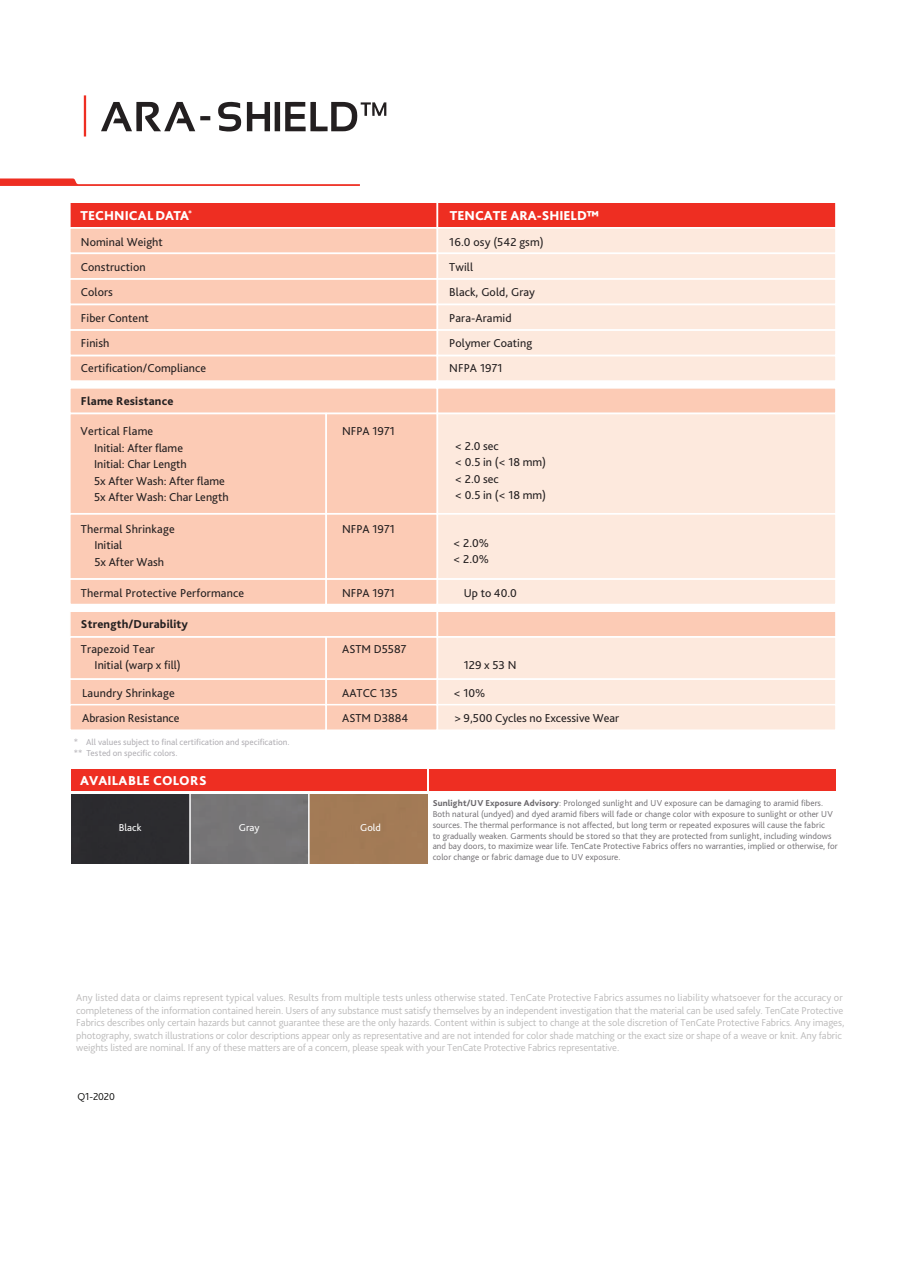
<style>
.page{position:relative;width:915px;height:1285px;background:#fff}
.page>*{position:absolute;margin:0;border:0;box-sizing:border-box;transform-origin:0 0}
.t1{font:800 13.5px "Bliss Pro";color:#fff}
.t2{font:12px/16.5px "Bliss Pro";letter-spacing:.005em;color:#231f20}
.t3{font:800 12px "Bliss Pro";letter-spacing:.015em;color:#231f20}
.t4{font:300 10.5px/12.6px "Bliss Pro";letter-spacing:-.005em;color:#bbbaba}
.t5{font:10.5px "Bliss Pro";color:#fff}
.t6{font:300 10.5px "Bliss Pro";color:#050504}
.t7{font:300 9px/10.8px "Bliss Pro";letter-spacing:.01em;color:#6c696d}
.t8{font:9px/10.8px "Bliss Pro";color:#b2b0b5}
.s1{font-weight:800}
</style>
<div class="page">
<div style="left:71px;top:769px;width:356px;height:21px;background:#ee2e22"></div>
<div style="left:429px;top:769px;width:406px;height:21px;background:#ee2e22"></div>
<svg style="left:84px;top:95px;width:2px;height:41px"></svg>
<svg style="left:247px;top:102px;width:139px;height:29px"></svg>
<svg style="left:218px;top:102px;width:23px;height:29px"></svg>
<svg style="left:101px;top:102px;width:109px;height:29px"></svg>
<div style="left:437px;top:202px;width:398px;height:26px;background:#ee2e22"></div>
<div style="left:70px;top:202px;width:367px;height:26px;background:#ee2e22"></div>
<div style="left:70px;top:413px;width:256px;height:100px;background:#fccbb5"></div>
<div style="left:70px;top:388px;width:367px;height:25px;background:#fccbb5"></div>
<div style="left:326px;top:413px;width:111px;height:100px;background:#fccbb5"></div>
<div style="left:437px;top:228px;width:398px;height:25px;background:#fde9dd"></div>
<div style="left:70px;top:228px;width:367px;height:25px;background:#fccbb5"></div>
<div style="left:437px;top:253px;width:398px;height:26px;background:#fde9dd"></div>
<div style="left:70px;top:253px;width:367px;height:26px;background:#fccbb5"></div>
<div style="left:437px;top:279px;width:398px;height:25px;background:#fde9dd"></div>
<div style="left:70px;top:279px;width:367px;height:25px;background:#fccbb5"></div>
<div style="left:437px;top:304px;width:398px;height:26px;background:#fde9dd"></div>
<div style="left:70px;top:304px;width:367px;height:26px;background:#fccbb5"></div>
<div style="left:437px;top:330px;width:398px;height:25px;background:#fde9dd"></div>
<div style="left:70px;top:330px;width:367px;height:25px;background:#fccbb5"></div>
<div style="left:437px;top:355px;width:398px;height:26px;background:#fde9dd"></div>
<div style="left:70px;top:355px;width:367px;height:26px;background:#fccbb5"></div>
<div style="left:437px;top:388px;width:398px;height:25px;background:#fccbb5"></div>
<div style="left:437px;top:413px;width:398px;height:100px;background:#fde9dd"></div>
<div style="left:70px;top:513px;width:256px;height:66px;background:#fccbb5"></div>
<div style="left:326px;top:513px;width:111px;height:66px;background:#fccbb5"></div>
<div style="left:437px;top:513px;width:398px;height:66px;background:#fde9dd"></div>
<div style="left:70px;top:579px;width:256px;height:25px;background:#fccbb5"></div>
<div style="left:326px;top:579px;width:111px;height:25px;background:#fccbb5"></div>
<div style="left:437px;top:579px;width:398px;height:25px;background:#fde9dd"></div>
<div style="left:70px;top:679px;width:256px;height:25px;background:#fccbb5"></div>
<div style="left:326px;top:679px;width:111px;height:25px;background:#fccbb5"></div>
<div style="left:437px;top:679px;width:398px;height:25px;background:#fde9dd"></div>
<div style="left:70px;top:636px;width:256px;height:43px;background:#fccbb5"></div>
<div style="left:326px;top:636px;width:111px;height:43px;background:#fccbb5"></div>
<div style="left:437px;top:636px;width:398px;height:43px;background:#fde9dd"></div>
<div style="left:437px;top:611px;width:398px;height:25px;background:#fccbb5"></div>
<svg style="left:0;top:178px;width:360px;height:8px"></svg>
<div style="left:69px;top:412px;width:258px;height:102px;border:2px solid #fff"></div>
<div style="left:69px;top:387px;width:369px;height:27px;border:2px solid #fff"></div>
<div style="left:325px;top:412px;width:113px;height:102px;border:2px solid #fff"></div>
<div style="left:436px;top:227px;width:400px;height:27px;border:2px solid #fff"></div>
<div style="left:69px;top:227px;width:369px;height:27px;border:2px solid #fff"></div>
<div style="left:436px;top:252px;width:400px;height:27px;border:2px solid #fff"></div>
<div style="left:69px;top:252px;width:369px;height:27px;border:2px solid #fff"></div>
<div style="left:436px;top:278px;width:400px;height:27px;border:2px solid #fff"></div>
<div style="left:69px;top:278px;width:369px;height:27px;border:2px solid #fff"></div>
<div style="left:436px;top:303px;width:400px;height:27px;border:2px solid #fff"></div>
<div style="left:69px;top:303px;width:369px;height:27px;border:2px solid #fff"></div>
<div style="left:436px;top:329px;width:400px;height:27px;border:2px solid #fff"></div>
<div style="left:69px;top:329px;width:369px;height:27px;border:2px solid #fff"></div>
<div style="left:436px;top:355px;width:400px;height:27px;border:2px solid #fff"></div>
<div style="left:69px;top:355px;width:369px;height:27px;border:2px solid #fff"></div>
<div style="left:436px;top:387px;width:400px;height:27px;border:2px solid #fff"></div>
<div style="left:436px;top:412px;width:400px;height:102px;border:2px solid #fff"></div>
<div style="left:69px;top:513px;width:258px;height:66px;border:2px solid #fff"></div>
<div style="left:325px;top:513px;width:113px;height:66px;border:2px solid #fff"></div>
<div style="left:436px;top:513px;width:400px;height:66px;border:2px solid #fff"></div>
<div style="left:69px;top:578px;width:258px;height:27px;border:2px solid #fff"></div>
<div style="left:325px;top:578px;width:113px;height:27px;border:2px solid #fff"></div>
<div style="left:436px;top:578px;width:400px;height:27px;border:2px solid #fff"></div>
<div style="left:69px;top:678px;width:258px;height:27px;border:2px solid #fff"></div>
<div style="left:325px;top:678px;width:113px;height:27px;border:2px solid #fff"></div>
<div style="left:436px;top:678px;width:400px;height:27px;border:2px solid #fff"></div>
<div style="left:70px;top:704px;width:256px;height:26px;background:#fccbb5"></div>
<div style="left:326px;top:704px;width:111px;height:26px;background:#fccbb5"></div>
<div style="left:437px;top:704px;width:398px;height:26px;background:#fde9dd"></div>
<div style="left:69px;top:703px;width:258px;height:27px;border:2px solid #fff"></div>
<div style="left:325px;top:703px;width:113px;height:27px;border:2px solid #fff"></div>
<div style="left:436px;top:703px;width:400px;height:27px;border:2px solid #fff"></div>
<div style="left:69px;top:636px;width:258px;height:43px;border:2px solid #fff"></div>
<div style="left:325px;top:636px;width:113px;height:43px;border:2px solid #fff"></div>
<div style="left:436px;top:636px;width:400px;height:43px;border:2px solid #fff"></div>
<svg style="left:69px;top:612px;width:369px;height:26px;background:#fcceba"></svg>
<div style="left:436px;top:610px;width:400px;height:27px;border:2px solid #fff"></div>
<div style="left:436px;top:201px;width:400px;height:27px;border:2px solid #fff"></div>
<div style="left:69px;top:201px;width:369px;height:27px;border:2px solid #fff"></div>
<img style="left:71px;top:794px;width:356px;height:69px">
<hr style="left:189px;top:792px;width:2px;height:72px;background:#fff">
<hr style="left:308px;top:792px;width:1px;height:72px;background:#fff">
<p class="t1" style="left:80px;top:207px;width:113px">TECHNICAL DATA<sup>*</sup></p>
<p class="t2" style="left:81px;top:229px;width:83px;line-height:24.9px">Nominal Weight<br>Construction<br>Colors</p>
<p class="t2" style="left:81px;top:305px;width:127px;line-height:25.2px">Fiber Content<br>Finish<br>Certification/Compliance</p>
<p class="t3" style="left:81px;top:394px;width:94px">Flame Resistance</p>
<p class="t2" style="left:94px;top:422px;width:136px;text-indent:-13px">Vertical Flame<br>Initial: After flame<br>Initial: Char Length<br>5x After Wash: After flame<br>5x After Wash: Char Length</p>
<p class="t2" style="left:342px;top:422px;width:54px">NFPA 1971</p>
<p class="t1" style="left:449px;top:207px;width:150px">TENCATE ARA-SHIELD™</p>
<p class="t2" style="left:449px;top:229px;width:96px;line-height:24.9px">16.0 osy (542 gsm)<br>Twill<br>Black, Gold, Gray</p>
<p class="t2" style="left:449px;top:305px;width:84px;line-height:25.2px">Para-Aramid<br>Polymer Coating<br>NFPA 1971</p>
<p class="t2" style="left:455px;top:437px;width:92px">&lt; 2.0 sec<br>&lt; 0.5 in (&lt; 18 mm) &lt; 2.0 sec<br>&lt; 0.5 in (&lt; 18 mm)</p>
<p class="t2" style="left:94px;top:520px;width:82px;text-indent:-13px">Thermal Shrinkage<br>Initial<br>5x After Wash</p>
<p class="t2" style="left:81px;top:584px;width:165px">Thermal Protective Performance</p>
<p class="t3" style="left:81px;top:616px;width:109px">Strength/Durability</p>
<p class="t2" style="left:95px;top:640px;width:88px;text-indent:-14px">Trapezoid Tear<br>Initial (warp x fill)</p>
<p class="t2" style="left:342px;top:640px;width:66px">ASTM D5587</p>
<p class="t2" style="left:82px;top:684px;width:94px">Laundry Shrinkage</p>
<p class="t2" style="left:342px;top:684px;width:57px">AATCC 135</p>
<p class="t2" style="left:453px;top:684px;width:33px">&lt; 10%</p>
<p class="t2" style="left:342px;top:709px;width:68px">ASTM D3884</p>
<p class="t8" style="left:74px;top:736px;width:217px">* All values subject to final certification and specification. ** Tested on specific colors.</p>
<p class="t2" style="left:342px;top:520px;width:54px">NFPA 1971</p>
<p class="t2" style="left:453px;top:534px;width:37px">&lt; 2.0% &lt; 2.0%</p>
<p class="t2" style="left:463px;top:584px;width:55px">Up to 40.0</p>
<p class="t2" style="left:342px;top:584px;width:54px">NFPA 1971</p>
<p class="t2" style="left:463px;top:656px;width:54px">129 x 53 N</p>
<p class="t2" style="left:82px;top:709px;width:99px">Abrasion Resistance</p>
<p class="t2" style="left:454px;top:709px;width:167px">&gt; 9,500 Cycles no Excessive Wear</p>
<p class="t1" style="left:80px;top:771px;width:128px">AVAILABLE COLORS</p>
<p class="t5" style="left:119px;top:820px;width:24px">Black</p>
<p class="t5" style="left:239px;top:820px;width:22px">Gray</p>
<p class="t5" style="left:360px;top:820px;width:22px">Gold</p>
<p class="t7" style="left:432px;top:797px;width:406px"><span class="s1">Sunlight/UV Exposure Advisory</span>: Prolonged sunlight and UV exposure can be damaging to aramid fibers.<br>Both natural (undyed) and dyed aramid fibers will fade or change color with exposure to sunlight or other UV sources. The thermal performance is not affected, but long term or repeated exposures will cause the fabric<br>to gradually weaken. Garments should be stored so that they are protected from sunlight, including windows and bay doors, to maximize wear life. TenCate Protective Fabrics offers no warranties, implied or otherwise, for color change or fabric damage due to UV exposure.</p>
<p class="t4" style="left:76px;top:990px;width:769px">Any listed data or claims represent typical values. Results from multiple tests unless otherwise stated. TenCate Protective Fabrics assumes no liability whatsoever for the accuracy or completeness of the information contained herein. Users of any substance must satisfy themselves by an independent investigation that the material can be used safely. TenCate Protective Fabrics describes only certain hazards but cannot guarantee these are the only hazards. Content within is subject to change at the sole discretion of TenCate Protective Fabrics. Any images, photography, swatch illustrations or color descriptions appear only as representative and are not intended for color shade matching or the exact size or shape of a weave or knit. Any fabric weights listed are nominal. If any of these matters are of a concern, please speak with your TenCate Protective Fabrics representative.</p>
<p class="t6" style="left:77px;top:1089px;width:39px">Q1-2020</p>
</div>
